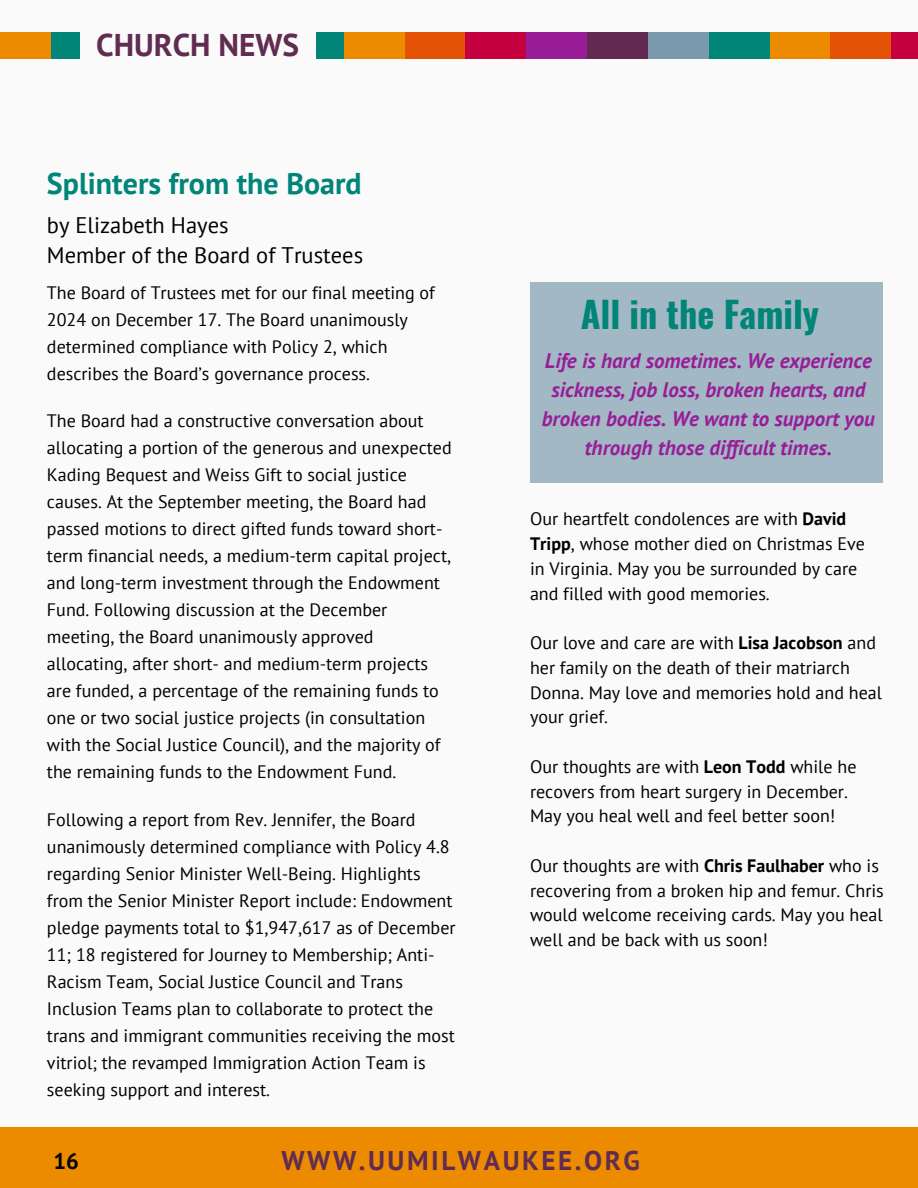
<style>
.page{position:relative;width:918px;height:1188px;background:#fafafa}
.page>*{position:absolute;margin:0;border:0;box-sizing:border-box;transform-origin:0 0}
.t1{font:700 36px "Oswald";color:#008578}
.t2{font:700 31.35px "PT Sans";color:#612c51}
.t3{font:700 30px "PT Sans";color:#008578}
.t4{font:700 27px "PT Sans";letter-spacing:.095em;color:#612c51}
.t5{font:22.5px/30.3px "PT Sans";color:#000}
.t6{font:700 22.5px "PT Sans";color:#000}
.t7{font:italic 700 21px/29.2px "PT Sans";color:#981e97;text-align:center}
.t8{font:18px/27px "PT Sans";color:#000}
.s1{font-weight:700}
</style>
<div class="page">
<div style="left:0;top:1127px;width:918px;height:61px;background:#ed8b00"></div>
<img style="left:0;top:32px;width:79px;height:26px">
<img style="left:317px;top:33px;width:601px;height:25px">
<div style="left:530px;top:283px;width:353px;height:200px;background:#a3b8c5"></div>
<h2 class="t2" style="left:96px;top:24px;width:204px">CHURCH NEWS</h2>
<p class="t3" style="left:47px;top:163px;width:316px">Splinters from the Board</p>
<p class="t5" style="left:47px;top:209px;width:318px">by Elizabeth Hayes<br>Member of the Board of Trustees</p>
<h3 class="t8" style="left:47px;top:279px;width:390px">The Board of Trustees met for our final meeting of 2024 on December 17. The Board unanimously determined compliance with Policy 2, which describes the Board’s governance process.</h3>
<h6 class="t8" style="left:47px;top:407px;width:406px">The Board had a constructive conversation about allocating a portion of the generous and unexpected Kading Bequest and Weiss Gift to social justice causes. At the September meeting, the Board had passed motions to direct gifted funds toward short&shy;term financial needs, a medium-term capital project, and long-term investment through the Endowment Fund. Following discussion at the December meeting, the Board unanimously approved allocating, after short- and medium-term projects are funded, a percentage of the remaining funds to one or two social justice projects (in consultation with the Social Justice Council), and the majority of the remaining funds to the Endowment Fund.</h6>
<p class="t8" style="left:47px;top:806px;width:410px">Following a report from Rev. Jennifer, the Board unanimously determined compliance with Policy 4.8 regarding Senior Minister Well-Being. Highlights from the Senior Minister Report include: Endowment pledge payments total to $1,947,617 as of December 11; 18 registered for Journey to Membership; Anti-Racism Team, Social Justice Council and Trans Inclusion Teams plan to collaborate to protect the trans and immigrant communities receiving the most vitriol; the revamped Immigration Action Team is seeking support and interest.</p>
<h1 class="t1" style="left:581px;top:286px;width:240px">All in the Family</h1>
<h5 class="t7" style="left:542px;top:345px;width:335px">Life is hard sometimes. We experience sickness, job loss, broken hearts, and broken bodies. We want to support you through those difficult times.</h5>
<p class="t8" style="left:530px;top:506px;width:336px;line-height:24.8px">Our heartfelt condolences are with <span class="s1">David Tripp</span>, whose mother died on Christmas Eve in Virginia. May you be surrounded by care and filled with good memories.</p>
<p class="t8" style="left:530px;top:630px;width:354px;line-height:24.8px">Our love and care are with <span class="s1">Lisa Jacobson</span> and her family on the death of their matriarch Donna. May love and memories hold and heal your grief.</p>
<p class="t8" style="left:530px;top:754px;width:328px;line-height:24.8px">Our thoughts are with <span class="s1">Leon Todd</span> while he recovers from heart surgery in December.<br>May you heal well and feel better soon!</p>
<p class="t8" style="left:530px;top:853px;width:355px;line-height:24.8px">Our thoughts are with <span class="s1">Chris Faulhaber</span> who is recovering from a broken hip and femur. Chris would welcome receiving cards. May you heal well and be back with us soon!</p>
<p class="t6" style="left:53px;top:1146px;width:27px">16</p>
<p class="t4" style="left:281px;top:1143px;width:360px">WWW.UUMILWAUKEE.ORG</p>
</div>
